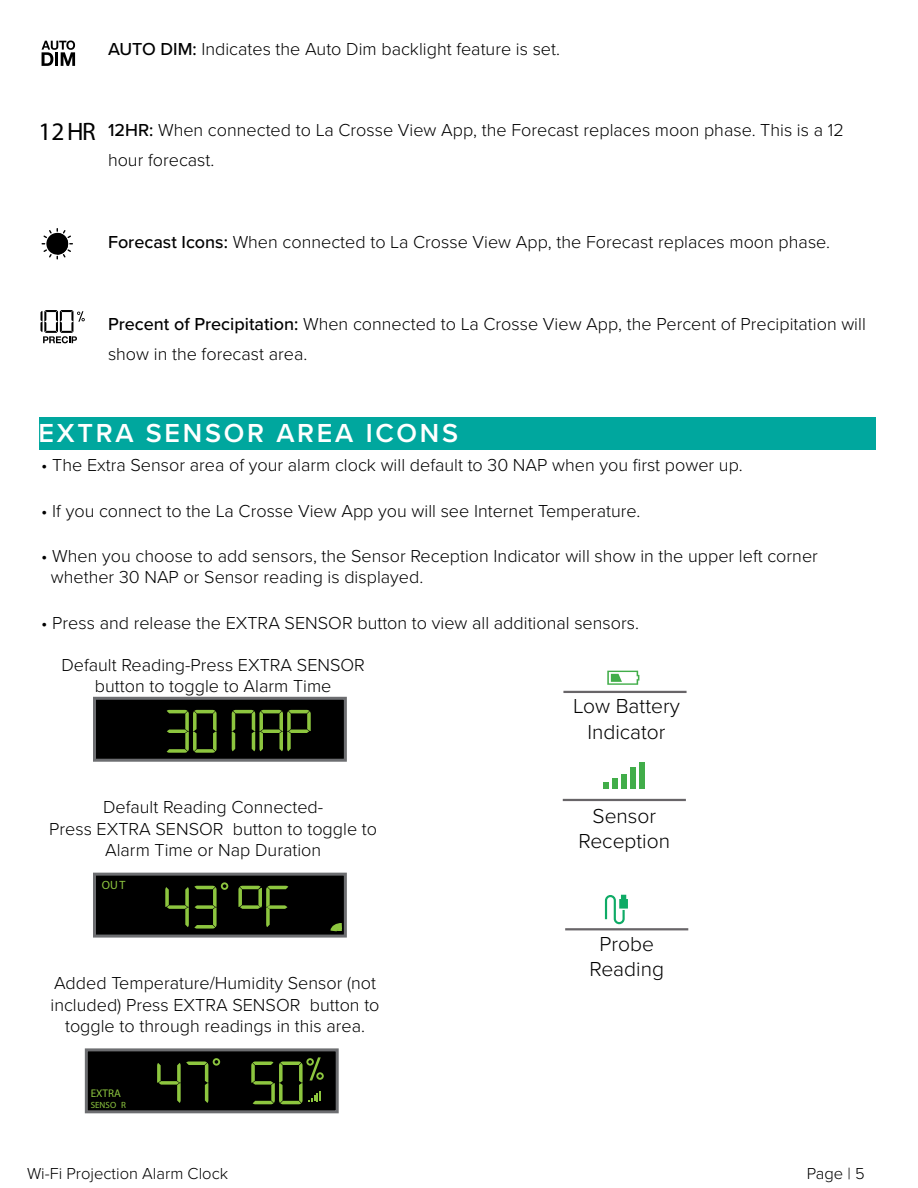
<style>
.page{position:relative;width:918px;height:1188px;background:#fff}
.page>*{position:absolute;margin:0;border:0;box-sizing:border-box;transform-origin:0 0}
.t1{font:600 27px "Proxima Nova";letter-spacing:.1em;color:#fff}
.t2{font:25.35px "Myriad Pro";color:#000}
.t3{font:300 21px/25.2px "Proxima Nova";color:#000;text-align:center}
.t4{font:300 18px/21.6px "Proxima Nova";color:#000}
.t5{font:300 16.5px "Proxima Nova";color:#000}
.t6{font:12px "Myriad Pro";color:#8dc63f}
.t7{font:11.1px "Myriad Pro";color:#8dc63f}
.t8{font:9px "Myriad Pro";color:#8dc63f}
.s1{font-weight:500}
</style>
<div class="page">
<svg style="left:40px;top:310px;width:45px;height:33px"></svg>
<svg style="left:42px;top:228px;width:31px;height:31px"></svg>
<svg style="left:42px;top:40px;width:33px;height:26px"></svg>
<svg style="left:607px;top:671px;width:32px;height:14px"></svg>
<div style="left:612px;top:778px;width:6px;height:11px;background:#41ad49"></div>
<div style="left:603px;top:782px;width:6px;height:7px;background:#41ad49"></div>
<div style="left:621px;top:774px;width:6px;height:15px;background:#41ad49"></div>
<div style="left:630px;top:767px;width:6px;height:22px;background:#41ad49"></div>
<div style="left:639px;top:762px;width:6px;height:27px;background:#41ad49"></div>
<hr style="left:563px;top:799px;width:123px;height:2px;background:#686568">
<hr style="left:563px;top:691px;width:124px;height:2px;background:#686568">
<svg style="left:605px;top:895px;width:23px;height:29px"></svg>
<hr style="left:565px;top:928px;width:123px;height:2px;background:#686568">
<div style="left:94px;top:698px;width:251px;height:62px;background:#000"></div>
<div style="left:93px;top:697px;width:254px;height:65px;border:3px solid #6d6e71"></div>
<svg style="left:167px;top:710px;width:50px;height:43px"></svg>
<svg style="left:232px;top:710px;width:79px;height:41px"></svg>
<div style="left:94px;top:874px;width:251px;height:62px;background:#000"></div>
<div style="left:93px;top:873px;width:254px;height:65px;border:3px solid #6d6e71"></div>
<svg style="left:165px;top:882px;width:63px;height:47px"></svg>
<svg style="left:327px;top:920px;width:20px;height:17px"></svg>
<svg style="left:238px;top:886px;width:50px;height:41px"></svg>
<div style="left:86px;top:1050px;width:251px;height:62px;background:#000"></div>
<div style="left:85px;top:1048px;width:254px;height:65px;border:3px solid #6d6e71"></div>
<svg style="left:157px;top:1058px;width:63px;height:45px"></svg>
<svg style="left:251px;top:1057px;width:73px;height:47px"></svg>
<div style="left:39px;top:417px;width:837px;height:33px;background:#00a79e"></div>
<p class="t4" style="left:108px;top:37px;width:454px"><span class="s1">AUTO DIM:</span> Indicates the Auto Dim backlight feature is set.</p>
<h2 class="t2" style="left:38px;top:116px;width:59px">12 HR</h2>
<p class="t4" style="left:108px;top:114px;width:737px;line-height:30px"><span class="s1">12HR:</span> When connected to La Crosse View App, the Forecast replaces moon phase. This is a 12 hour forecast.</p>
<p class="t4" style="left:108px;top:230px;width:724px"><span class="s1">Forecast Icons:</span> When connected to La Crosse View App, the Forecast replaces moon phase.</p>
<p class="t4" style="left:108px;top:308px;width:759px;line-height:30px"><span class="s1">Precent of Precipitation:</span> When connected to La Crosse View App, the Percent of Precipitation will show in the forecast area.</p>
<h1 class="t1" style="left:39px;top:413px;width:421px">EXTRA SENSOR AREA ICONS</h1>
<p class="t4" style="left:41px;top:453px;width:703px">• The Extra Sensor area of your alarm clock will default to 30 NAP when you first power up.</p>
<p class="t4" style="left:41px;top:499px;width:601px">• If you connect to the La Crosse View App you will see Internet Temperature.</p>
<p class="t4" style="left:51px;top:544px;width:768px;text-indent:-10px">• When you choose to add sensors, the Sensor Reception Indicator will show in the upper left corner whether 30 NAP or Sensor reading is displayed.</p>
<p class="t4" style="left:41px;top:611px;width:599px">• Press and release the EXTRA SENSOR button to view all additional sensors.</p>
<p class="t4" style="left:61px;top:653px;width:305px;text-align:center">Default Reading-Press EXTRA SENSOR button to toggle to Alarm Time</p>
<p class="t4" style="left:49px;top:795px;width:329px;text-align:center">Default Reading Connected-<br>Press EXTRA SENSOR button to toggle to<br>Alarm Time or Nap Duration</p>
<p class="t6" style="left:102px;top:877px;width:25px">OUT</p>
<p class="t4" style="left:51px;top:971px;width:331px;text-align:center">Added Temperature/Humidity Sensor (not included) Press EXTRA SENSOR button to toggle to through readings in this area.</p>
<p class="t7" style="left:91px;top:1087px;width:32px">EXTRA</p>
<p class="t8" style="left:91px;top:1100px;width:37px">SENSO R</p>
<p class="t3" style="left:573px;top:693px;width:108px">Low Battery<br>Indicator</p>
<p class="t3" style="left:579px;top:802px;width:93px">Sensor<br>Reception</p>
<p class="t3" style="left:590px;top:930px;width:76px">Probe<br>Reading</p>
<p class="t5" style="left:27px;top:1161px;width:203px">Wi-Fi Projection Alarm Clock</p>
<p class="t5" style="left:807px;top:1161px;width:60px">Page | 5</p>
</div>
